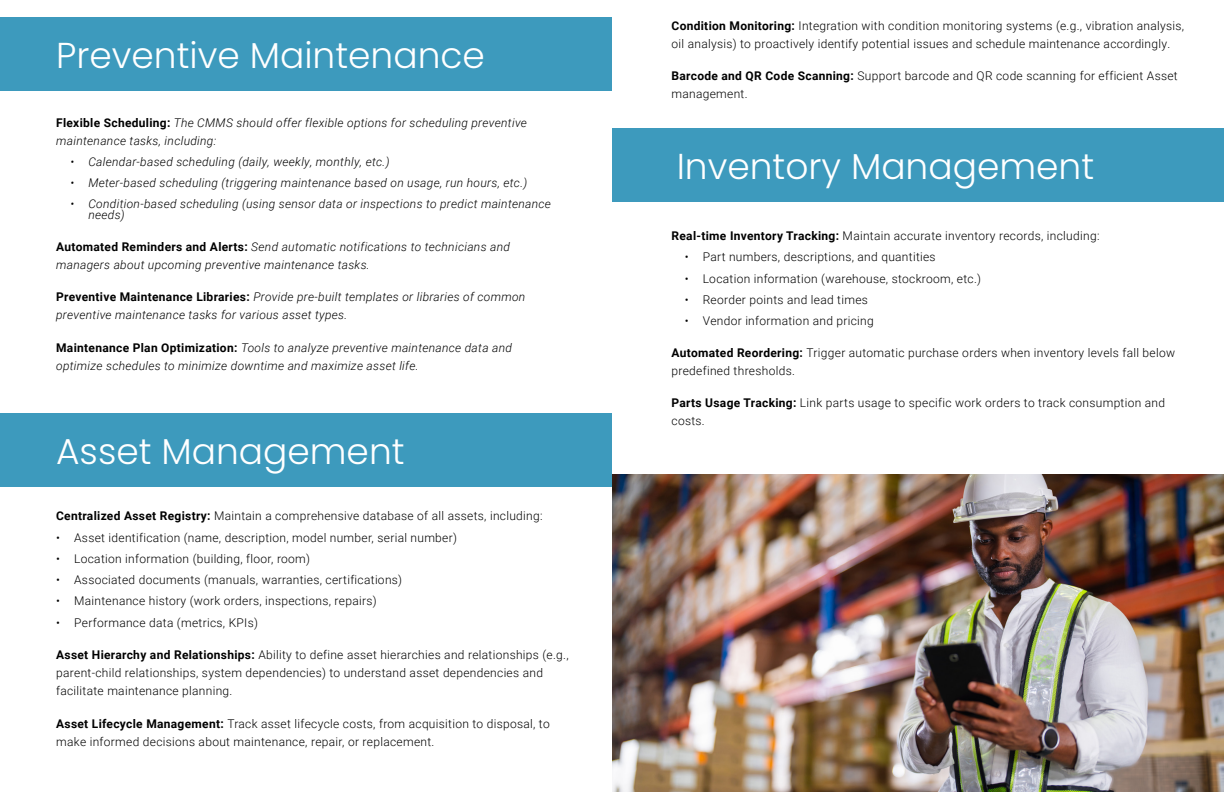
<style>
.page{position:relative;width:1224px;height:792px;background:#fff}
.page>*{position:absolute;margin:0;border:0;box-sizing:border-box;transform-origin:0 0}
.Title_Page{font:300 36px "Poppins";color:#fff}
.t1{font:300 12px/18px "Roboto";letter-spacing:.025em;color:#000}
.t2{font:italic 300 12px/18px "Roboto";letter-spacing:.025em;color:#000}
.s1{font-weight:700;font-style:normal}
.s2{font-weight:700}
</style>
<div class="page">
<div style="left:612px;top:128px;width:612px;height:73px;background:#3d9abd"></div>
<div style="left:0;top:17px;width:612px;height:74px;background:#3d9abd"></div>
<div style="left:0;top:413px;width:612px;height:74px;background:#3d9abd"></div>
<img style="left:612px;top:474px;width:612px;height:318px">
<p class="Title_Page" style="left:56px;top:35px;width:430px">Preventive Maintenance</p>
<p class="t2" style="left:56px;top:113px;width:472px"><span class="s1">Flexible Scheduling:</span> The CMMS should offer flexible options for scheduling preventive maintenance tasks, including:</p>
<p class="t2" style="left:70px;top:152px;width:321px">• Calendar-based scheduling (daily, weekly, monthly, etc.)</p>
<p class="t2" style="left:70px;top:173px;width:458px">• Meter-based scheduling (triggering maintenance based on usage, run hours, etc.)</p>
<p class="t2" style="left:88px;top:198px;width:464px;line-height:11px;text-indent:-18px">• Condition-based scheduling (using sensor data or inspections to predict maintenance needs)</p>
<p class="t2" style="left:56px;top:238px;width:455px"><span class="s1">Automated Reminders and Alerts:</span> Send automatic notifications to technicians and managers about upcoming preventive maintenance tasks.</p>
<p class="t2" style="left:56px;top:288px;width:471px"><span class="s1">Preventive Maintenance Libraries:</span> Provide pre-built templates or libraries of common preventive maintenance tasks for various asset types.</p>
<p class="t2" style="left:56px;top:338px;width:457px"><span class="s1">Maintenance Plan Optimization:</span> Tools to analyze preventive maintenance data and optimize schedules to minimize downtime and maximize asset life.</p>
<p class="Title_Page" style="left:56px;top:430px;width:350px">Asset Management</p>
<p class="t1" style="left:56px;top:507px;width:488px"><span class="s2">Centralized Asset Registry:</span> Maintain a comprehensive database of all assets, including:</p>
<p class="t1" style="left:56px;top:528px;width:402px">• Asset identification (name, description, model number, serial number)</p>
<p class="t1" style="left:56px;top:549px;width:255px">• Location information (building, floor, room)</p>
<p class="t1" style="left:56px;top:570px;width:348px">• Associated documents (manuals, warranties, certifications)</p>
<p class="t1" style="left:56px;top:591px;width:322px">• Maintenance history (work orders, inspections, repairs)</p>
<p class="t1" style="left:56px;top:614px;width:203px">• Performance data (metrics, KPIs)</p>
<p class="t1" style="left:56px;top:646px;width:514px"><span class="s2">Asset Hierarchy and Relationships:</span> Ability to define asset hierarchies and relationships (e.g., parent-child relationships, system dependencies) to understand asset dependencies and facilitate maintenance planning.</p>
<p class="t1" style="left:56px;top:714px;width:495px"><span class="s2">Asset Lifecycle Management:</span> Track asset lifecycle costs, from acquisition to disposal, to make informed decisions about maintenance, repair, or replacement.</p>
<p class="t1" style="left:672px;top:16px;width:514px"><span class="s2">Condition Monitoring:</span> Integration with condition monitoring systems (e.g., vibration analysis, oil analysis) to proactively identify potential issues and schedule maintenance accordingly.</p>
<p class="t1" style="left:672px;top:66px;width:508px"><span class="s2">Barcode and QR Code Scanning:</span> Support barcode and QR code scanning for efficient Asset management.</p>
<p class="Title_Page" style="left:677px;top:145px;width:419px">Inventory Management</p>
<p class="t1" style="left:672px;top:227px;width:430px"><span class="s2">Real-time Inventory Tracking:</span> Maintain accurate inventory records, including:</p>
<p class="t1" style="left:685px;top:248px;width:253px">• Part numbers, descriptions, and quantities</p>
<p class="t1" style="left:685px;top:269px;width:298px">• Location information (warehouse, stockroom, etc.)</p>
<p class="t1" style="left:685px;top:290px;width:185px">• Reorder points and lead times</p>
<p class="t1" style="left:685px;top:311px;width:191px">• Vendor information and pricing</p>
<p class="t1" style="left:672px;top:343px;width:505px"><span class="s2">Automated Reordering:</span> Trigger automatic purchase orders when inventory levels fall below predefined thresholds.</p>
<p class="t1" style="left:672px;top:394px;width:495px"><span class="s2">Parts Usage Tracking:</span> Link parts usage to specific work orders to track consumption and costs.</p>
</div>
